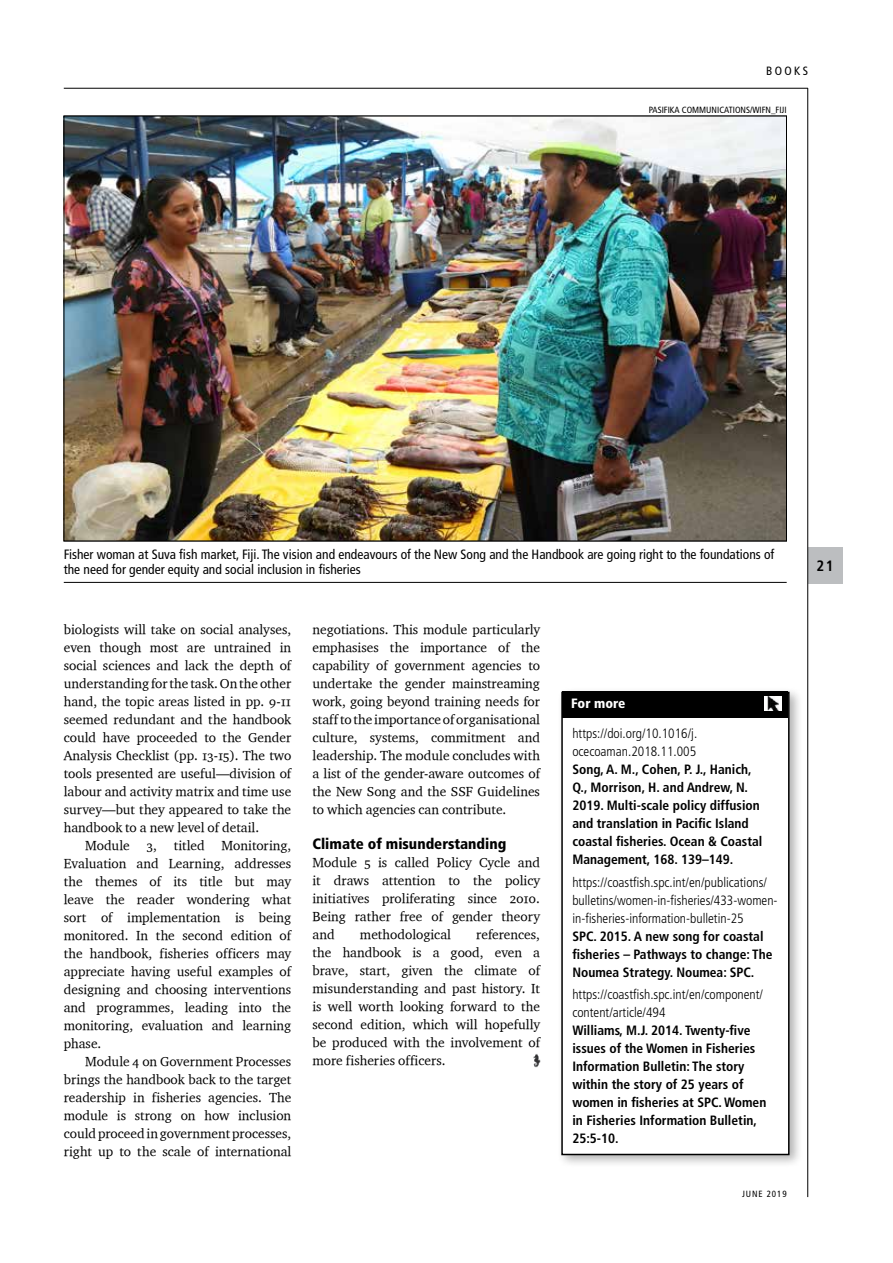
<style>
.page{position:relative;width:893px;height:1263px;background:#fff}
.page>*{position:absolute;margin:0;border:0;box-sizing:border-box;transform-origin:0 0}
.t1{font:900 condensed 15px "Frutiger LT Std";color:#000}
.t2{font:700 condensed 15px "Frutiger LT Std";color:#000}
.t3{font:13.5px/18px "Charter OSITCTT";color:#000;text-align:justify}
.t4{font:700 condensed 13.5px/18px "Frutiger LT Std";color:#000}
.t5{font:300 condensed 13.5px/18px "Frutiger LT Std";color:#000}
.t6{font:condensed 13.5px/15px "Frutiger LT Std";color:#000}
.t7{font:900 condensed 13.5px "Frutiger LT Std";color:#fff}
.t8{font:condensed 12px "Frutiger LT Std";letter-spacing:.2em;color:#000}
.t9{font:condensed 9px "Frutiger LT Std";color:#000}
.t10{font:condensed 9px "Frutiger LT Std";letter-spacing:.1em;color:#000}
</style>
<div class="page">
<div style="left:808px;top:547px;width:34px;height:36px;background:#bcbec0"></div>
<hr style="left:807px;top:88px;width:1px;height:1109px;background:#000">
<hr style="left:64px;top:88px;width:744px;height:1px;background:#000">
<img style="left:533px;top:1054px;width:7px;height:14px">
<div style="left:556px;top:687px;width:247px;height:482px;background:#000;opacity:.3"></div>
<div style="left:562px;top:692px;width:227px;height:462px;background:#fff"></div>
<div style="left:561px;top:692px;width:228px;height:463px;border:2px solid #000"></div>
<div style="left:563px;top:692px;width:225px;height:26px;background:#000"></div>
<img style="left:765px;top:696px;width:17px;height:15px">
<img style="left:66px;top:118px;width:719px;height:421px">
<hr style="left:64px;top:582px;width:723px;height:1px;background:#000">
<p class="t8" style="left:766px;top:64px;width:44px">Books</p>
<p class="t9" style="left:649px;top:105px;width:139px">Pasifika Communications/WiFN_Fiji</p>
<p class="t6" style="left:64px;top:547px;width:712px">Fisher woman at Suva fish market, Fiji. The vision and endeavours of the New Song and the Handbook are going right to the foundations of the need for gender equity and social inclusion in fisheries</p>
<p class="t3" style="left:64px;top:620px;width:229px">biologists will take on social analyses, even though most are untrained in social sciences and lack the depth of understanding for the task. On the other hand, the topic areas listed in pp. 9-11 seemed redundant and the handbook could have proceeded to the Gender Analysis Checklist (pp. 13-15). The two tools presented are useful—division of labour and activity matrix and time use survey—but they appeared to take the handbook to a new level of detail.</p>
<p class="t3" style="left:64px;top:836px;width:229px;text-indent:21px">Module 3, titled Monitoring, Evaluation and Learning, addresses the themes of its title but may leave the reader wondering what sort of implementation is being monitored. In the second edition of the handbook, fisheries officers may appreciate having useful examples of designing and choosing interventions and programmes, leading into the monitoring, evaluation and learning phase.</p>
<p class="t3" style="left:64px;top:1052px;width:229px;text-indent:21px">Module 4 on Government Processes brings the handbook back to the target readership in fisheries agencies. The module is strong on how inclusion could proceed in government processes, right up to the scale of international</p>
<p class="t3" style="left:313px;top:620px;width:229px">negotiations. This module particularly emphasises the importance of the capability of government agencies to undertake the gender mainstreaming work, going beyond training needs for staff to the importance of organisational culture, systems, commitment and leadership. The module concludes with a list of the gender-aware outcomes of the New Song and the SSF Guidelines to which agencies can contribute.</p>
<p class="t1" style="left:313px;top:835px;width:195px">Climate of misunderstanding</p>
<p class="t3" style="left:313px;top:853px;width:229px">Module 5 is called Policy Cycle and it draws attention to the policy initiatives proliferating since 2010.<br>Being rather free of gender theory and</p>
<p class="t3" style="left:313px;top:925px;width:229px;text-indent:164px">references, the handbook is a good, even a brave, start, given the climate of misunderstanding and past history. It is well worth looking forward to the second edition, which will hopefully be produced with the involvement of more fisheries officers.</p>
<p class="t3" style="left:360px;top:925px;width:92px">methodological</p>
<p class="t7" style="left:571px;top:695px;width:56px">For more</p>
<p class="t5" style="left:572px;top:725px;width:126px">https://doi.org/10.1016/j. ocecoaman.2018.11.005</p>
<p class="t4" style="left:572px;top:761px;width:192px">Song, A. M., Cohen, P. J., Hanich,<br>Q., Morrison, H. and Andrew, N.<br>2019. Multi-scale policy diffusion and translation in Pacific Island coastal fisheries. Ocean &amp; Coastal<br>Management, 168. 139–149.</p>
<p class="t5" style="left:572px;top:873px;width:207px">https://coastfish.spc.int/en/publications/ bulletins/women-in-fisheries/433-women&shy;in-fisheries-information-bulletin-25</p>
<p class="t4" style="left:572px;top:927px;width:202px">SPC. 2015. A new song for coastal fisheries – Pathways to change: The<br>Noumea Strategy. Noumea: SPC.</p>
<p class="t5" style="left:572px;top:985px;width:192px">https://coastfish.spc.int/en/component/ content/article/494</p>
<p class="t4" style="left:572px;top:1021px;width:196px">Williams, M.J. 2014. Twenty-five issues of the Women in Fisheries<br>Information Bulletin: The story within the story of 25 years of women in fisheries at SPC. Women in Fisheries Information Bulletin,<br>25:5-10.</p>
<p class="t10" style="left:742px;top:1189px;width:46px">JUNE 2019</p>
<p class="t2" style="left:817px;top:557px;width:19px">21</p>
</div>
